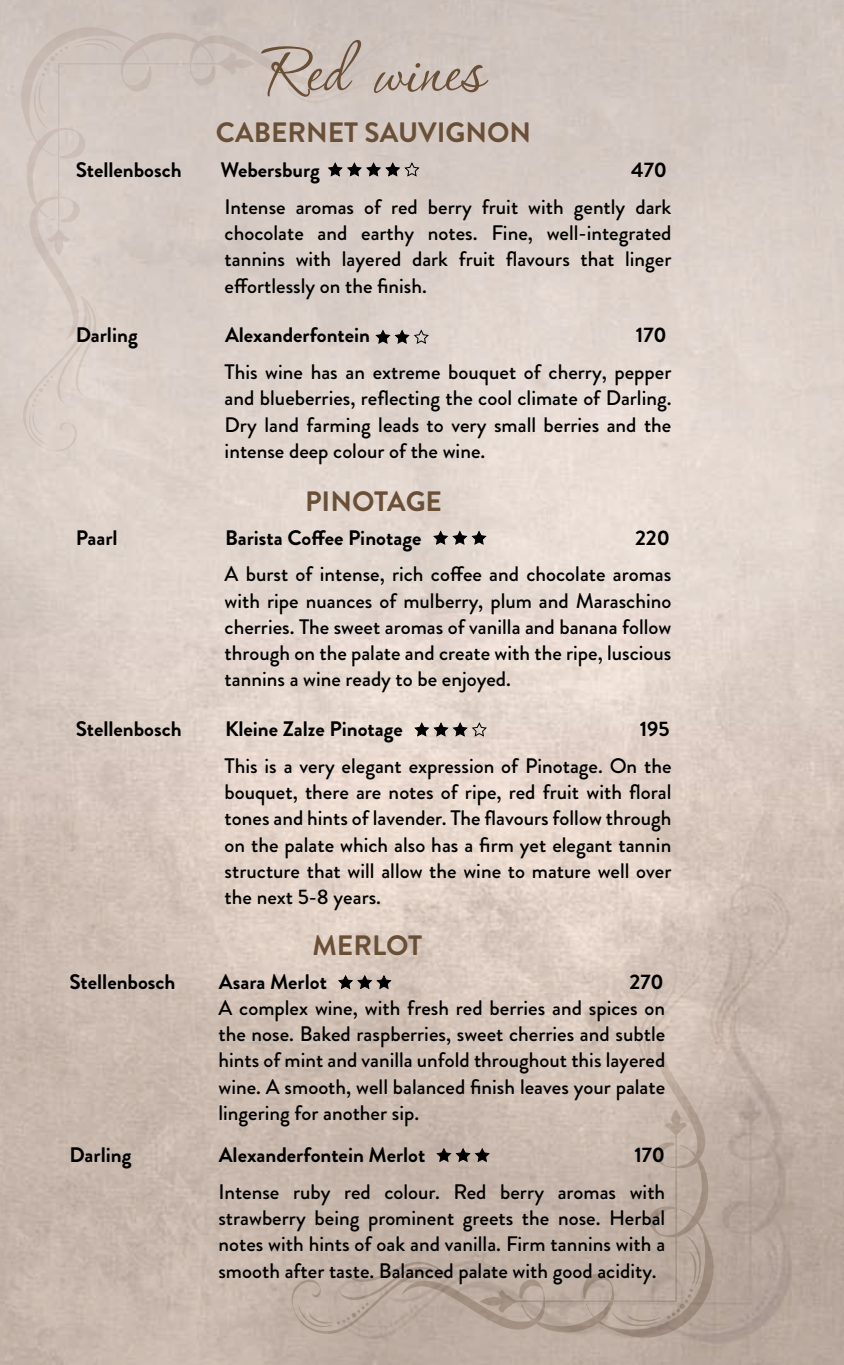
<style>
.page{position:relative;width:844px;height:1365px;background:#fff}
.page>*{position:absolute;margin:0;border:0;box-sizing:border-box;transform-origin:0 0}
.t1{font:84px "P22 Corinthia";color:#6a4f37}
.t2{font:700 28px "Brandon Grotesque";color:#6a4f37}
.t3{font:500 21px/26.2px "Brandon Grotesque";color:#000;text-align:justify}
.t4{font:700 21px "Brandon Grotesque";color:#000}
</style>
<div class="page">
<svg style="left:401px;top:1024px;width:314px;height:315px;fill:#d0c0b4"></svg>
<svg style="left:630px;top:911px;width:83px;height:157px"></svg>
<svg style="left:19px;top:26px;width:314px;height:314px;fill:#d7cbc5"></svg>
<svg style="left:22px;top:296px;width:83px;height:157px"></svg>
<svg style="left:33px;top:38px;width:222px;height:218px"></svg>
<div style="left:287px;top:30px;width:157px;height:82px;background:#d1c5be"></div>
<svg style="left:374px;top:329px;width:55px;height:16px"></svg>
<svg style="left:326px;top:162px;width:94px;height:15px"></svg>
<svg style="left:432px;top:530px;width:55px;height:15px"></svg>
<svg style="left:413px;top:722px;width:74px;height:15px"></svg>
<svg style="left:290px;top:1109px;width:411px;height:226px"></svg>
<svg style="left:337px;top:974px;width:55px;height:15px"></svg>
<h1 class="t1" style="left:264px;top:27px;width:220px">Red wines</h1>
<h2 class="t2" style="left:216px;top:113px;width:316px">CABERNET SAUVIGNON</h2>
<p class="t4" style="left:76px;top:155px;width:107px">Stellenbosch</p>
<p class="t4" style="left:220px;top:155px;width:101px">Webersburg</p>
<p class="t4" style="left:631px;top:155px;width:37px">470</p>
<p class="t3" style="left:224px;top:194px;width:448px">Intense aromas of red berry fruit with gently dark chocolate and earthy notes. Fine, well-integrated tannins with layered dark fruit flavours that linger effortlessly on the finish.</p>
<p class="t4" style="left:76px;top:320px;width:63px">Darling</p>
<p class="t4" style="left:225px;top:320px;width:147px">Alexanderfontein</p>
<p class="t4" style="left:635px;top:320px;width:32px">170</p>
<p class="t3" style="left:224px;top:359px;width:448px">This wine has an extreme bouquet of cherry, pepper and blueberries, reflecting the cool climate of Darling.<br>Dry land farming leads to very small berries and the intense deep colour of the wine.</p>
<h2 class="t2" style="left:305px;top:481px;width:138px">PINOTAGE</h2>
<p class="t4" style="left:76px;top:522px;width:43px">Paarl</p>
<p class="t4" style="left:225px;top:522px;width:198px">Barista Coffee Pinotage</p>
<p class="t4" style="left:635px;top:522px;width:36px">220</p>
<p class="t3" style="left:224px;top:561px;width:448px">A burst of intense, rich coffee and chocolate aromas with ripe nuances of mulberry, plum and Maraschino cherries. The sweet aromas of vanilla and banana follow through on the palate and create with the ripe, luscious tannins a wine ready to be enjoyed.</p>
<p class="t4" style="left:76px;top:714px;width:107px">Stellenbosch</p>
<p class="t4" style="left:225px;top:714px;width:179px">Kleine Zalze Pinotage</p>
<p class="t4" style="left:639px;top:714px;width:31px">195</p>
<p class="t3" style="left:224px;top:752px;width:448px">This is a very elegant expression of Pinotage. On the bouquet, there are notes of ripe, red fruit with floral tones and hints of lavender. The flavours follow through on the palate which also has a firm yet elegant tannin structure that will allow the wine to mature well over the next 5-8 years.</p>
<h2 class="t2" style="left:312px;top:925px;width:111px">MERLOT</h2>
<p class="t4" style="left:69px;top:966px;width:107px">Stellenbosch</p>
<p class="t4" style="left:219px;top:966px;width:110px">Asara Merlot</p>
<p class="t4" style="left:629px;top:966px;width:36px">270</p>
<p class="t3" style="left:218px;top:994px;width:448px">A complex wine, with fresh red berries and spices on the nose. Baked raspberries, sweet cherries and subtle hints of mint and vanilla unfold throughout this layered wine. A smooth, well balanced finish leaves your palate lingering for another sip.</p>
<p class="t4" style="left:69px;top:1139px;width:63px">Darling</p>
<p class="t4" style="left:219px;top:1139px;width:208px">Alexanderfontein Merlot</p>
<p class="t4" style="left:634px;top:1139px;width:32px">170</p>
<p class="t3" style="left:218px;top:1178px;width:448px">Intense ruby red colour. Red berry aromas with strawberry being prominent greets the nose. Herbal notes with hints of oak and vanilla. Firm tannins with a smooth after taste. Balanced palate with good acidity.</p>
</div>
